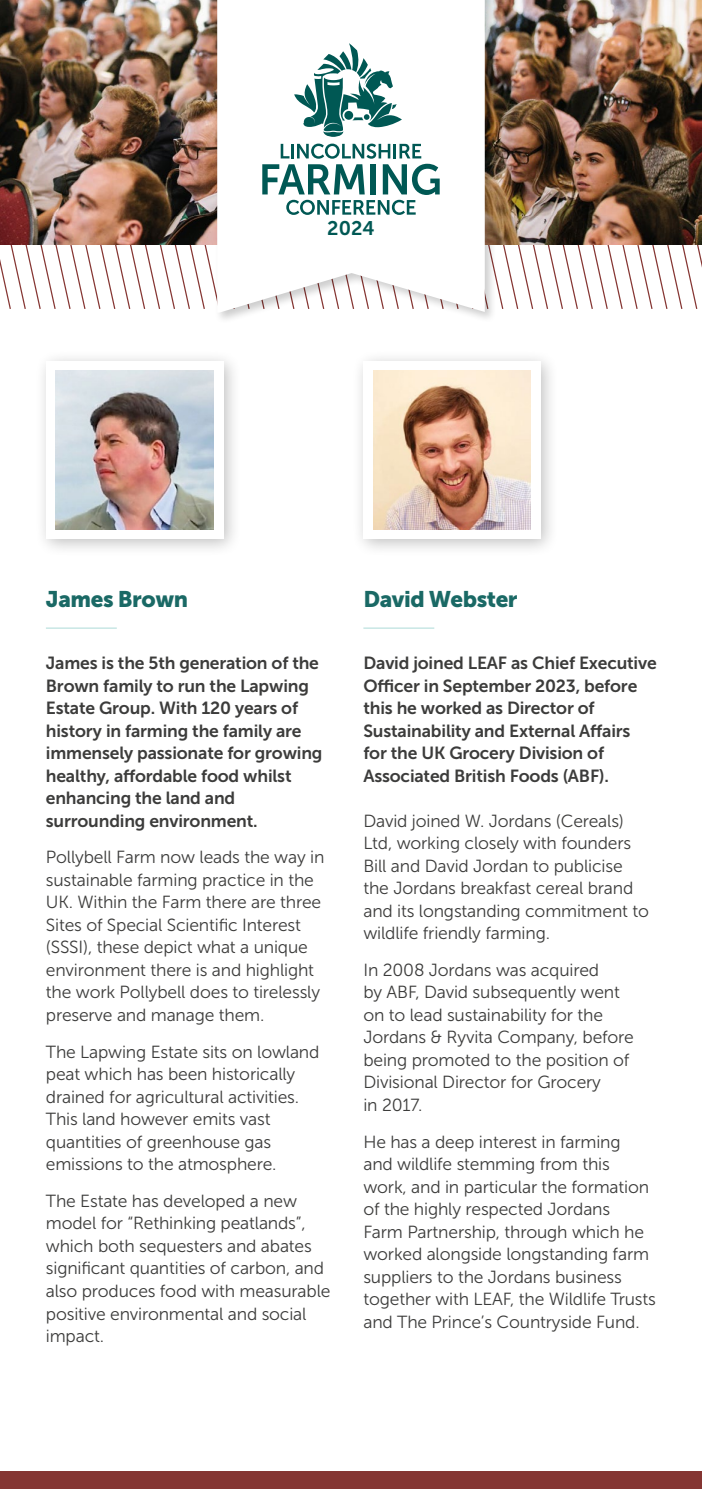
<style>
.page{position:relative;width:702px;height:1489px;background:#fff}
.page>*{position:absolute;margin:0;border:0;box-sizing:border-box;transform-origin:0 0}
.t1{font:22.5px "Museo Sans 900";letter-spacing:-.02em;color:#1a6965}
.t2{font:19.75px "Museo Sans 700";color:#005854}
.t3{font:17.5px/22.5px "Museo Sans 300";letter-spacing:-.01em;color:#3c3c3b}
.t4{font:17.5px/22.5px "Museo Sans 700";letter-spacing:-.01em;color:#3c3c3b}
</style>
<div class="page">
<div style="left:0;top:1470px;width:702px;height:18px;background:#853532"></div>
<img style="left:0;top:0;width:702px;height:144px">
<div style="left:214px;top:0;width:283px;height:324px;background:#000;opacity:.2"></div>
<svg style="left:217px;top:0;width:267px;height:312px"></svg>
<img style="left:0;top:144px;width:702px;height:166px">
<svg style="left:294px;top:43px;width:108px;height:94px"></svg>
<div style="left:352px;top:349px;width:207px;height:208px;background:#000;opacity:.25"></div>
<div style="left:363px;top:361px;width:177px;height:178px;background:#fff"></div>
<img style="left:373px;top:370px;width:157px;height:160px">
<hr style="left:363px;top:627px;width:71px;height:1px;background:#bde2df">
<div style="left:34px;top:349px;width:208px;height:208px;background:#000;opacity:.25"></div>
<div style="left:46px;top:361px;width:177px;height:178px;background:#fff"></div>
<img style="left:56px;top:370px;width:157px;height:160px">
<hr style="left:46px;top:627px;width:71px;height:1px;background:#bde2df">
<p class="t2" style="left:327px;top:217px;width:49px">2024</p>
<p class="t1" style="left:46px;top:586px;width:144px">James Brown</p>
<p class="t1" style="left:363px;top:586px;width:156px">David Webster</p>
<p class="t4" style="left:46px;top:651px;width:278px">James is the 5th generation of the<br>Brown family to run the Lapwing<br>Estate Group. With 120 years of history in farming the family are immensely passionate for growing healthy, affordable food whilst enhancing the land and surrounding environment.</p>
<p class="t3" style="left:46px;top:846px;width:280px">Pollybell Farm now leads the way in sustainable farming practice in the UK. Within the Farm there are three Sites of Special Scientific Interest (SSSI), these depict what a unique environment there is and highlight the work Pollybell does to tirelessly preserve and manage them.</p>
<p class="t3" style="left:46px;top:1040px;width:275px">The Lapwing Estate sits on lowland peat which has been historically drained for agricultural activities.<br>This land however emits vast quantities of greenhouse gas emissions to the atmosphere.</p>
<p class="t3" style="left:46px;top:1189px;width:286px">The Estate has developed a new model for “Rethinking peatlands”, which both sequesters and abates significant quantities of carbon, and also produces food with measurable positive environmental and social impact.</p>
<p class="t4" style="left:363px;top:651px;width:295px">David joined LEAF as Chief Executive Officer in September 2023, before this he worked as Director of Sustainability and External Affairs for the UK Grocery Division of Associated British Foods (ABF).</p>
<p class="t3" style="left:363px;top:809px;width:287px">David joined W. Jordans (Cereals)<br>Ltd, working closely with founders Bill and David Jordan to publicise the Jordans breakfast cereal brand and its longstanding commitment to wildlife friendly farming.</p>
<p class="t3" style="left:363px;top:958px;width:272px">In 2008 Jordans was acquired<br>by ABF, David subsequently went on to lead sustainability for the<br>Jordans &amp; Ryvita Company, before being promoted to the position of<br>Divisional Director for Grocery<br>in 2017.</p>
<p class="t3" style="left:363px;top:1130px;width:294px">He has a deep interest in farming<br>and wildlife stemming from this work, and in particular the formation of the highly respected Jordans<br>Farm Partnership, through which he worked alongside longstanding farm suppliers to the Jordans business together with LEAF, the Wildlife Trusts and The Prince’s Countryside Fund.</p>
</div>
